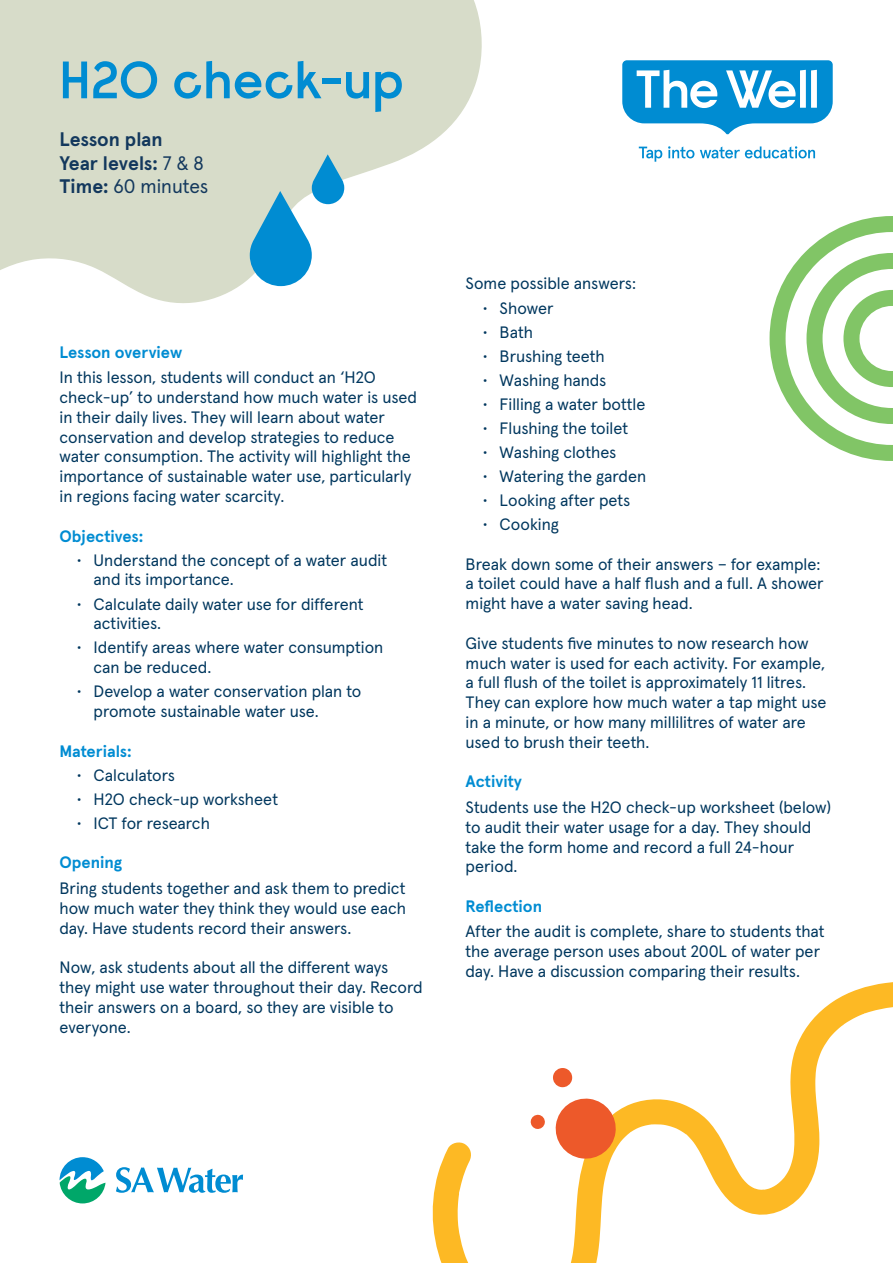
<style>
.page{position:relative;width:893px;height:1263px;background:#fff}
.page>*{position:absolute;margin:0;border:0;box-sizing:border-box;transform-origin:0 0}
.t1{font:600 52.5px "Raisonne Pro";color:#008cd2}
.t2{font:700 19.5px/23.4px "Apercu";letter-spacing:-.005em;color:#13385d}
.t3{font:16.5px/19.8px "Apercu";color:#00375e}
.t4{font:700 16.5px "Apercu";color:#008cd2}
.s1{font-weight:400}
</style>
<div class="page">
<svg style="left:769px;top:216px;width:124px;height:245px"></svg>
<svg style="left:622px;top:60px;width:211px;height:75px"></svg>
<svg style="left:639px;top:147px;width:23px;height:15px"></svg>
<svg style="left:668px;top:146px;width:26px;height:12px"></svg>
<svg style="left:700px;top:146px;width:115px;height:12px"></svg>
<svg style="left:0;top:0;width:482px;height:303px;fill:#d7dcc9"></svg>
<svg style="left:250px;top:154px;width:94px;height:132px"></svg>
<svg style="left:432px;top:982px;width:461px;height:281px"></svg>
<svg style="left:116px;top:1167px;width:127px;height:26px"></svg>
<svg style="left:60px;top:1157px;width:46px;height:46px"></svg>
<svg style="left:554px;top:1096px;width:64px;height:65px"></svg>
<svg style="left:552px;top:1067px;width:21px;height:21px"></svg>
<svg style="left:530px;top:1114px;width:15px;height:15px"></svg>
<h1 class="t1" style="left:60px;top:46px;width:346px">H20 check-up</h1>
<p class="t2" style="left:60px;top:126px;width:150px">Lesson plan<br>Year levels: <span class="s1">7 &amp; 8<br></span>Time: <span class="s1">60 minutes</span></p>
<p class="t4" style="left:60px;top:339px;width:124px">Lesson overview</p>
<p class="t3" style="left:60px;top:366px;width:359px">In this lesson, students will conduct an ‘H2O check-up’ to understand how much water is used in their daily lives. They will learn about water conservation and develop strategies to reduce water consumption. The activity will highlight the importance of sustainable water use, particularly in regions facing water scarcity.</p>
<p class="t4" style="left:60px;top:523px;width:85px">Objectives:</p>
<p class="t3" style="left:94px;top:548px;width:295px;text-indent:-17px">• Understand the concept of a water audit and its importance.</p>
<p class="t3" style="left:94px;top:592px;width:271px;text-indent:-17px">• Calculate daily water use for different activities.</p>
<p class="t3" style="left:94px;top:636px;width:291px;text-indent:-17px">• Identify areas where water consumption can be reduced.</p>
<p class="t3" style="left:94px;top:680px;width:269px;text-indent:-17px">• Develop a water conservation plan to promote sustainable water use.</p>
<p class="t4" style="left:60px;top:738px;width:74px">Materials:</p>
<p class="t3" style="left:77px;top:763px;width:100px">• Calculators</p>
<p class="t3" style="left:77px;top:787px;width:203px">• H2O check-up worksheet</p>
<p class="t3" style="left:77px;top:811px;width:135px">• ICT for research</p>
<p class="t4" style="left:60px;top:850px;width:64px">Opening</p>
<p class="t3" style="left:60px;top:877px;width:348px;text-align:justify">Bring students together and ask them to predict how much water they think they would use each day. Have students record their answers.</p>
<p class="t3" style="left:60px;top:956px;width:365px">Now, ask students about all the different ways they might use water throughout their day. Record their answers on a board, so they are visible to everyone.</p>
<p class="t3" style="left:466px;top:272px;width:172px">Some possible answers:</p>
<p class="t3" style="left:483px;top:296px;width:72px">• Shower</p>
<p class="t3" style="left:483px;top:320px;width:52px">• Bath</p>
<p class="t3" style="left:483px;top:344px;width:124px">• Brushing teeth</p>
<p class="t3" style="left:483px;top:368px;width:125px">• Washing hands</p>
<p class="t3" style="left:483px;top:392px;width:164px">• Filling a water bottle</p>
<p class="t3" style="left:483px;top:417px;width:147px">• Flushing the toilet</p>
<p class="t3" style="left:483px;top:441px;width:135px">• Washing clothes</p>
<p class="t3" style="left:483px;top:465px;width:165px">• Watering the garden</p>
<p class="t3" style="left:483px;top:489px;width:149px">• Looking after pets</p>
<p class="t3" style="left:483px;top:513px;width:78px">• Cooking</p>
<p class="t3" style="left:466px;top:552px;width:360px">Break down some of their answers – for example: a toilet could have a half flush and a full. A shower might have a water saving head.</p>
<p class="t3" style="left:466px;top:632px;width:362px">Give students five minutes to now research how much water is used for each activity. For example, a full flush of the toilet is approximately 11 litres.<br>They can explore how much water a tap might use in a minute, or how many millilitres of water are used to brush their teeth.</p>
<p class="t4" style="left:466px;top:769px;width:58px">Activity</p>
<p class="t3" style="left:466px;top:796px;width:367px">Students use the H2O check-up worksheet (below) to audit their water usage for a day. They should take the form home and record a full 24-hour period.</p>
<p class="t4" style="left:466px;top:893px;width:78px">Reflection</p>
<p class="t3" style="left:466px;top:920px;width:361px">After the audit is complete, share to students that the average person uses about 200L of water per day. Have a discussion comparing their results.</p>
</div>
